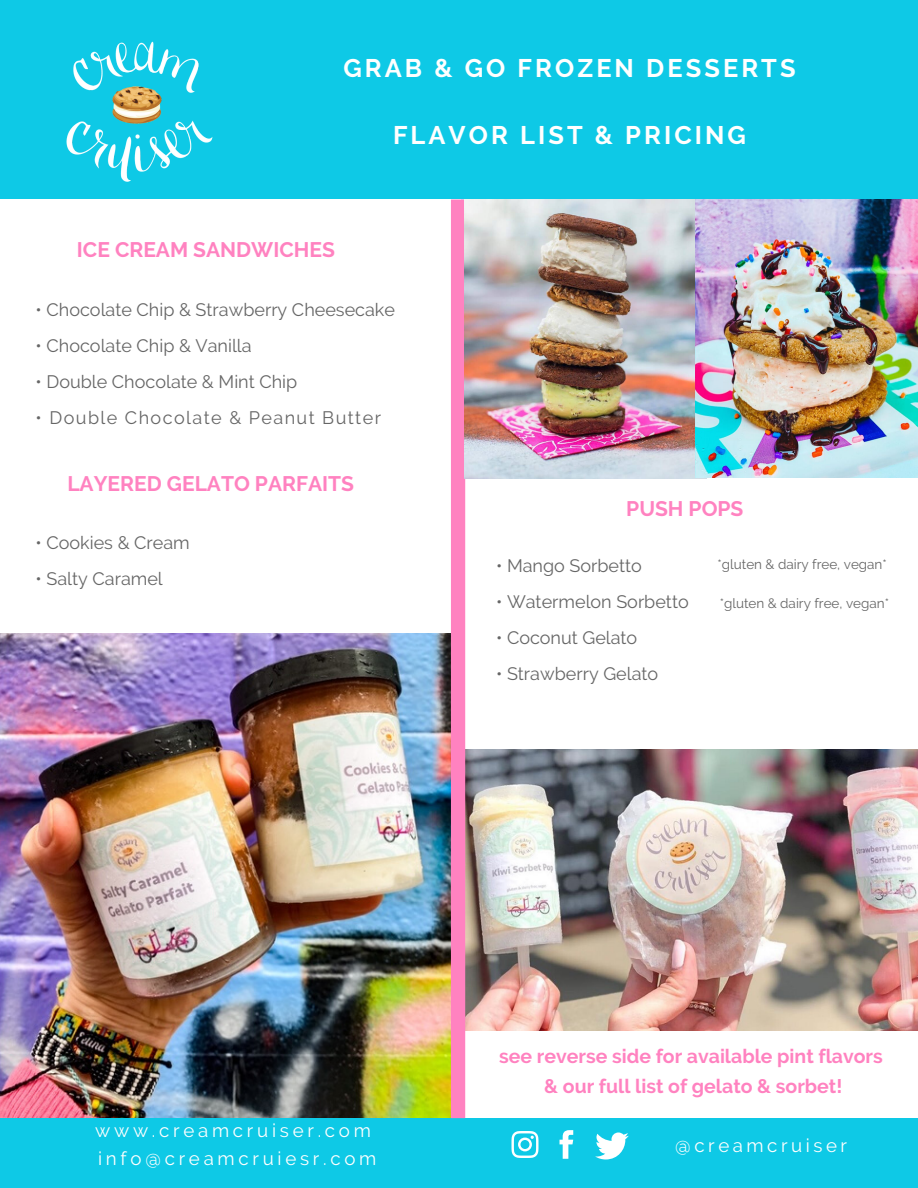
<style>
.page{position:relative;width:918px;height:1188px;background:#0ec9e6}
.page>*{position:absolute;margin:0;border:0;box-sizing:border-box;transform-origin:0 0}
.t1{font:700 25.35px "Raleway";letter-spacing:.12em;color:#fff}
.t2{font:700 21px "Raleway";color:#ff82c0}
.t3{font:700 19.5px/30.3px "Raleway";color:#ff82c0;text-align:center}
.t4{font:18.75px/28.2px "Raleway";letter-spacing:.2em;color:#fff}
.t5{font:18px "Raleway";color:#666}
.t6{font:18px "Raleway";letter-spacing:.08em;color:#666}
.t7{font:13.5px "Raleway";color:#666}
</style>
<div class="page">
<div style="left:453px;top:201px;width:465px;height:549px;background:#fff"></div>
<img style="left:0;top:41px;width:330px;height:159px">
<div style="left:0;top:200px;width:460px;height:457px;background:#fff"></div>
<div style="left:459px;top:734px;width:459px;height:383px;background:#fff"></div>
<svg style="left:511px;top:1131px;width:27px;height:27px"></svg>
<svg style="left:560px;top:1130px;width:13px;height:29px"></svg>
<svg style="left:595px;top:1132px;width:33px;height:27px"></svg>
<img style="left:0;top:634px;width:451px;height:483px">
<img style="left:465px;top:750px;width:453px;height:281px">
<div style="left:451px;top:199px;width:14px;height:919px;background:#ff82c0"></div>
<img style="left:465px;top:200px;width:242px;height:279px">
<img style="left:696px;top:200px;width:222px;height:277px">
<h1 class="t1" style="left:343px;top:53px;width:454px">GRAB &amp; GO FROZEN DESSERTS</h1>
<p class="t2" style="left:77px;top:238px;width:259px">ICE CREAM SANDWICHES</p>
<h1 class="t1" style="left:393px;top:120px;width:354px">FLAVOR LIST &amp; PRICING</h1>
<p class="t5" style="left:36px;top:299px;width:361px">• Chocolate Chip &amp; Strawberry Cheesecake</p>
<p class="t5" style="left:36px;top:335px;width:218px">• Chocolate Chip &amp; Vanilla</p>
<p class="t5" style="left:36px;top:371px;width:263px">• Double Chocolate &amp; Mint Chip</p>
<p class="t6" style="left:36px;top:407px;width:347px">• Double Chocolate &amp; Peanut Butter</p>
<p class="t2" style="left:67px;top:471px;width:288px">LAYERED GELATO PARFAITS</p>
<p class="t5" style="left:36px;top:532px;width:156px">• Cookies &amp; Cream</p>
<p class="t5" style="left:36px;top:568px;width:129px">• Salty Caramel</p>
<p class="t2" style="left:626px;top:496px;width:119px">PUSH POPS</p>
<p class="t5" style="left:496px;top:555px;width:147px">• Mango Sorbetto</p>
<p class="t5" style="left:496px;top:591px;width:194px">• Watermelon Sorbetto</p>
<p class="t5" style="left:496px;top:627px;width:143px">• Coconut Gelato</p>
<p class="t5" style="left:496px;top:663px;width:164px">• Strawberry Gelato</p>
<p class="t7" style="left:717px;top:556px;width:171px">*gluten &amp; dairy free, vegan*</p>
<p class="t7" style="left:720px;top:595px;width:171px">*gluten &amp; dairy free, vegan*</p>
<p class="t4" style="left:95px;top:1116px;width:283px">www.creamcruiser.com info@creamcruiesr.com</p>
<p class="t3" style="left:499px;top:1041px;width:385px">see reverse side for available pint flavors &amp; our full list of gelato &amp; sorbet!</p>
<p class="t4" style="left:675px;top:1131px;width:173px">@creamcruiser</p>
</div>
